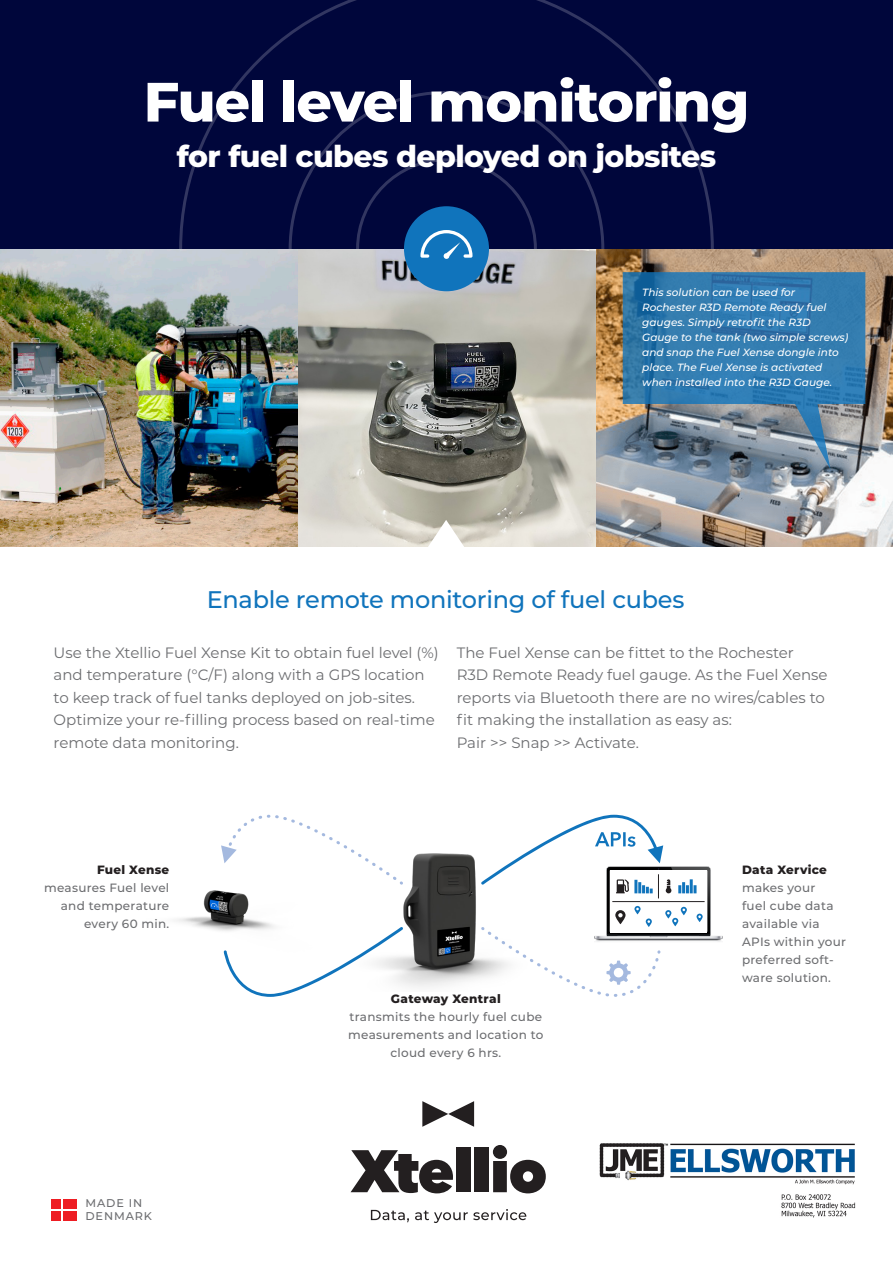
<style>
.page{position:relative;width:893px;height:1263px;background:#fff}
.page>*{position:absolute;margin:0;border:0;box-sizing:border-box;transform-origin:0 0}
.t1{font:800 55.35px "Montserrat";letter-spacing:-.02em;color:#fff}
.t2{font:800 30px "Montserrat";letter-spacing:-.02em;color:#fff}
.t3{font:500 24px "Montserrat";letter-spacing:-.01em;color:#1074bc}
.Brødtekst_sort_centreret{font:15px/22.5px "Montserrat";color:#6c6d70}
.t4{font:500 12px/18px "Montserrat";letter-spacing:.025em;color:#6c6d70}
.t5{font:800 12px "Montserrat";letter-spacing:.025em;color:#231f20}
.t6{font:500 11.25px "Montserrat";letter-spacing:.08em;color:#6c6d70}
.Brødtekst__sort_venstrestillet{font:italic 500 10.5px/15px "Montserrat";color:#fff}
</style>
<div class="page">
<img style="left:595px;top:249px;width:298px;height:297px">
<svg style="left:623px;top:272px;width:242px;height:197px;background:#487ea5"></svg>
<svg style="left:298px;top:249px;width:297px;height:297px;background:#a7a69e"></svg>
<img style="left:0;top:249px;width:298px;height:297px">
<svg style="left:410px;top:520px;width:72px;height:27px"></svg>
<div style="left:0;top:0;width:893px;height:249px;background:#00063b"></div>
<svg style="left:179px;top:0;width:535px;height:249px"></svg>
<svg style="left:351px;top:1150px;width:102px;height:43px"></svg>
<div style="left:456px;top:1147px;width:14px;height:45px;background:#231f20"></div>
<div style="left:475px;top:1147px;width:14px;height:45px;background:#231f20"></div>
<svg style="left:493px;top:1145px;width:53px;height:48px"></svg>
<svg style="left:422px;top:1101px;width:52px;height:26px"></svg>
<svg style="left:371px;top:1210px;width:38px;height:12px"></svg>
<svg style="left:415px;top:1209px;width:111px;height:14px"></svg>
<div style="left:51px;top:1199px;width:9px;height:9px;background:#ee1d23"></div>
<div style="left:64px;top:1199px;width:13px;height:9px;background:#ee1d23"></div>
<div style="left:51px;top:1211px;width:9px;height:9px;background:#ee1d23"></div>
<div style="left:64px;top:1211px;width:13px;height:9px;background:#ee1d23"></div>
<div style="left:404px;top:206px;width:85px;height:85px;background:#1074bc;border-radius:50%"></div>
<svg style="left:356px;top:158px;width:181px;height:101px"></svg>
<img style="left:663px;top:866px;width:60px;height:76px">
<div style="left:610px;top:870px;width:97px;height:62px;background:#fff"></div>
<svg style="left:225px;top:815px;width:436px;height:182px"></svg>
<svg style="left:595px;top:832px;width:40px;height:15px"></svg>
<svg style="left:606px;top:960px;width:25px;height:25px"></svg>
<svg style="left:666px;top:879px;width:5px;height:14px"></svg>
<svg style="left:615px;top:910px;width:10px;height:14px"></svg>
<svg style="left:634px;top:906px;width:18px;height:21px"></svg>
<svg style="left:665px;top:907px;width:22px;height:19px"></svg>
<svg style="left:696px;top:914px;width:7px;height:8px"></svg>
<hr style="left:690px;top:879px;width:3px;height:14px;background:#1074bc">
<svg style="left:678px;top:882px;width:18px;height:11px"></svg>
<hr style="left:612px;top:901px;width:93px;height:1px;background:#231f20">
<svg style="left:616px;top:874px;width:43px;height:24px"></svg>
<img style="left:335px;top:852px;width:216px;height:139px">
<img style="left:176px;top:814px;width:190px;height:143px">
<img style="left:599px;top:1143px;width:257px;height:75px">
<p class="t1" style="left:144px;top:61px;width:607px">Fuel level monitoring</p>
<p class="t2" style="left:177px;top:134px;width:541px">for fuel cubes deployed on jobsites</p>
<p class="Brødtekst__sort_venstrestillet" style="left:642px;top:284px;width:208px">This solution can be used for Rochester R3D Remote Ready fuel gauges. Simply retrofit the R3D Gauge to the tank (two simple screws) and snap the Fuel Xense dongle into place. The Fuel Xense is activated when installed into the R3D Gauge.</p>
<p class="t3" style="left:207px;top:583px;width:479px">Enable remote monitoring of fuel cubes</p>
<p class="Brødtekst_sort_centreret" style="left:54px;top:641px;width:386px">Use the Xtellio Fuel Xense Kit to obtain fuel level (%) and temperature (°C/F) along with a GPS location to keep track of fuel tanks deployed on job-sites.<br>Optimize your re-filling process based on real-time remote data monitoring.</p>
<p class="Brødtekst_sort_centreret" style="left:457px;top:641px;width:372px">The Fuel Xense can be fittet to the Rochester R3D Remote Ready fuel gauge. As the Fuel Xense reports via Bluetooth there are no wires/cables to fit making the installation as easy as:<br>Pair &gt;&gt; Snap &gt;&gt; Activate.</p>
<p class="t5" style="left:97px;top:861px;width:74px">Fuel Xense</p>
<p class="t4" style="left:44px;top:878px;width:127px;text-align:right">measures Fuel level and temperature every 60 min.</p>
<p class="t6" style="left:85px;top:1195px;width:58px">MADE IN</p>
<p class="t6" style="left:85px;top:1208px;width:68px">DENMARK</p>
<p class="t5" style="left:391px;top:990px;width:111px">Gateway Xentral</p>
<p class="t4" style="left:348px;top:1007px;width:197px;text-align:center">transmits the hourly fuel cube measurements and location to cloud every 6 hrs.</p>
<p class="t5" style="left:742px;top:861px;width:86px">Data Xervice</p>
<p class="t4" style="left:742px;top:878px;width:106px">makes your<br>fuel cube data available via<br>APIs within your preferred soft&shy;ware solution.</p>
</div>
